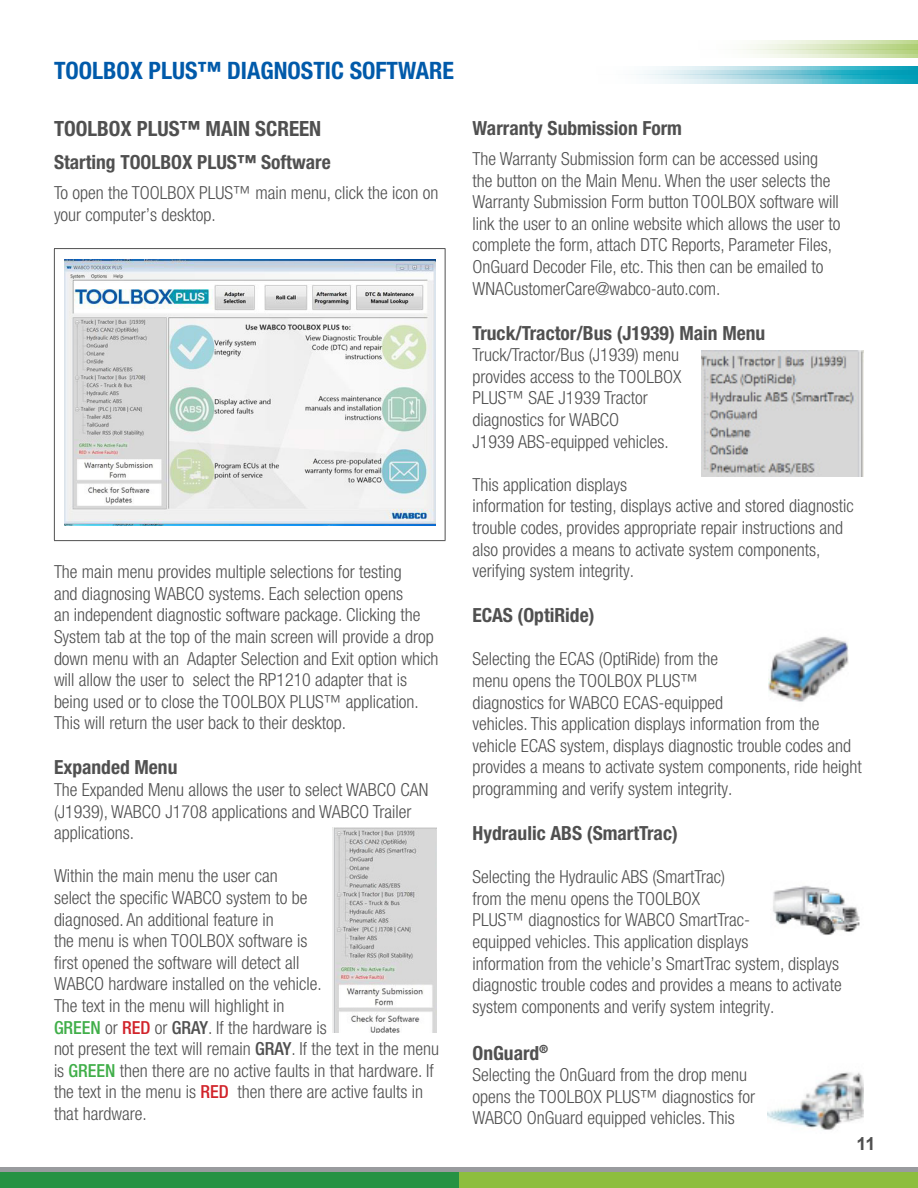
<style>
.page{position:relative;width:918px;height:1188px;background:#fff}
.page>*{position:absolute;margin:0;border:0;box-sizing:border-box;transform-origin:0 0}
.t1{font:700 condensed 24px "Helvetica Neue LT Pro";color:#015aaa}
.t2{font:700 condensed 21px "Helvetica Neue LT Pro";color:#505050}
.t3{font:700 condensed 19.5px "Helvetica Neue LT Pro";color:#505050}
.t4{font:300 condensed 18px/21.6px "Helvetica Neue LT Pro";color:#505050}
.t5{font:700 18px "Arial";color:#505050}
.s1{font-weight:500;color:#40ae49}
.s2{font-weight:500;color:#d1232a}
.s3{font-weight:500}
</style>
<div class="page">
<div style="left:0;top:1172px;width:459px;height:16px;background:#269243"></div>
<div style="left:459px;top:1172px;width:459px;height:16px;background:#8dbe3e"></div>
<div style="left:0;top:1167px;width:918px;height:5px;background:#999b9e"></div>
<svg style="left:750px;top:53px;width:168px;height:5px"></svg>
<svg style="left:738px;top:49px;width:180px;height:4px"></svg>
<svg style="left:748px;top:41px;width:170px;height:8px"></svg>
<svg style="left:658px;top:79px;width:260px;height:4px"></svg>
<svg style="left:649px;top:75px;width:269px;height:4px"></svg>
<svg style="left:636px;top:66px;width:282px;height:9px;background:#86cedb"></svg>
<hr style="left:54px;top:248px;width:392px;height:1px;background:#505050">
<hr style="left:54px;top:249px;width:1px;height:291px;background:#505050">
<hr style="left:445px;top:249px;width:1px;height:291px;background:#505050">
<hr style="left:54px;top:540px;width:392px;height:1px;background:#505050">
<img style="left:64px;top:259px;width:371px;height:267px">
<img style="left:333px;top:827px;width:103px;height:206px">
<img style="left:702px;top:351px;width:162px;height:126px">
<img style="left:768px;top:637px;width:80px;height:65px">
<img style="left:773px;top:886px;width:87px;height:49px">
<img style="left:768px;top:1072px;width:96px;height:58px">
<p class="t1" style="left:54px;top:56px;width:402px">TOOLBOX PLUS™ DIAGNOSTIC SOFTWARE</p>
<p class="t2" style="left:54px;top:116px;width:269px">TOOLBOX PLUS™ MAIN SCREEN</p>
<p class="t3" style="left:54px;top:150px;width:278px">Starting TOOLBOX PLUS™ Software</p>
<p class="t4" style="left:54px;top:182px;width:386px">To open the TOOLBOX PLUS™ main menu, click the icon on your computer’s desktop.</p>
<p class="t4" style="left:54px;top:561px;width:386px">The main menu provides multiple selections for testing<br>and diagnosing WABCO systems. Each selection opens<br>an independent diagnostic software package. Clicking the System tab at the top of the main screen will provide a drop down menu with an Adapter Selection and Exit option which will allow the user to select the RP1210 adapter that is being used or to close the TOOLBOX PLUS™ application.<br>This will return the user back to their desktop.</p>
<p class="t3" style="left:54px;top:756px;width:125px">Expanded Menu</p>
<p class="t4" style="left:54px;top:779px;width:376px">The Expanded Menu allows the user to select WABCO CAN (J1939), WABCO J1708 applications and WABCO Trailer applications.</p>
<p class="t4" style="left:54px;top:865px;width:387px">Within the main menu the user can<br>select the specific WABCO system to be<br>diagnosed. An additional feature in<br>the menu is when TOOLBOX software is<br>first opened the software will detect all<br>WABCO hardware installed on the vehicle.<br>The text in the menu will highlight in<br><span class="s1">GREEN</span> or <span class="s2">RED</span> or <span class="s3">GRAY</span>. If the hardware is<br>not present the text will remain <span class="s3">GRAY</span>. If the text in the menu is <span class="s1">GREEN</span> then there are no active faults in that hardware. If the text in the menu is <span class="s2">RED</span> then there are active faults in that hardware.</p>
<p class="t3" style="left:472px;top:116px;width:211px">Warranty Submission Form</p>
<p class="t4" style="left:472px;top:148px;width:369px">The Warranty Submission form can be accessed using the button on the Main Menu. When the user selects the Warranty Submission Form button TOOLBOX software will link the user to an online website which allows the user to complete the form, attach DTC Reports, Parameter Files, OnGuard Decoder File, etc. This then can be emailed to WNACustomerCare@wabco-auto.com.</p>
<p class="t3" style="left:472px;top:321px;width:294px">Truck/Tractor/Bus (J1939) Main Menu</p>
<p class="t4" style="left:472px;top:344px;width:210px">Truck/Tractor/Bus (J1939) menu provides access to the TOOLBOX<br>PLUS™ SAE J1939 Tractor diagnostics for WABCO</p>
<p class="t4" style="left:472px;top:430px;width:198px">J1939 ABS-equipped vehicles.</p>
<p class="t4" style="left:472px;top:473px;width:383px">This application displays<br>information for testing, displays active and stored diagnostic trouble codes, provides appropriate repair instructions and also provides a means to activate system components, verifying system integrity.</p>
<p class="t3" style="left:472px;top:604px;width:124px">ECAS (OptiRide)</p>
<p class="t4" style="left:472px;top:648px;width:391px">Selecting the ECAS (OptiRide) from the<br>menu opens the TOOLBOX PLUS™<br>diagnostics for WABCO ECAS-equipped<br>vehicles. This application displays information from the vehicle ECAS system, displays diagnostic trouble codes and provides a means to activate system components, ride height programming and verify system integrity.</p>
<p class="t3" style="left:472px;top:821px;width:207px">Hydraulic ABS (SmartTrac)</p>
<p class="t4" style="left:472px;top:866px;width:371px">Selecting the Hydraulic ABS (SmartTrac)<br>from the menu opens the TOOLBOX<br>PLUS™ diagnostics for WABCO SmartTrac-<br>equipped vehicles. This application displays<br>information from the vehicle’s SmartTrac system, displays diagnostic trouble codes and provides a means to activate system components and verify system integrity.</p>
<p class="t3" style="left:472px;top:1041px;width:77px">OnGuard<sup>®</sup></p>
<p class="t4" style="left:472px;top:1064px;width:284px">Selecting the OnGuard from the drop menu opens the TOOLBOX PLUS™ diagnostics for<br>WABCO OnGuard equipped vehicles. This</p>
<p class="t5" style="left:856px;top:1131px;width:21px">11</p>
</div>
